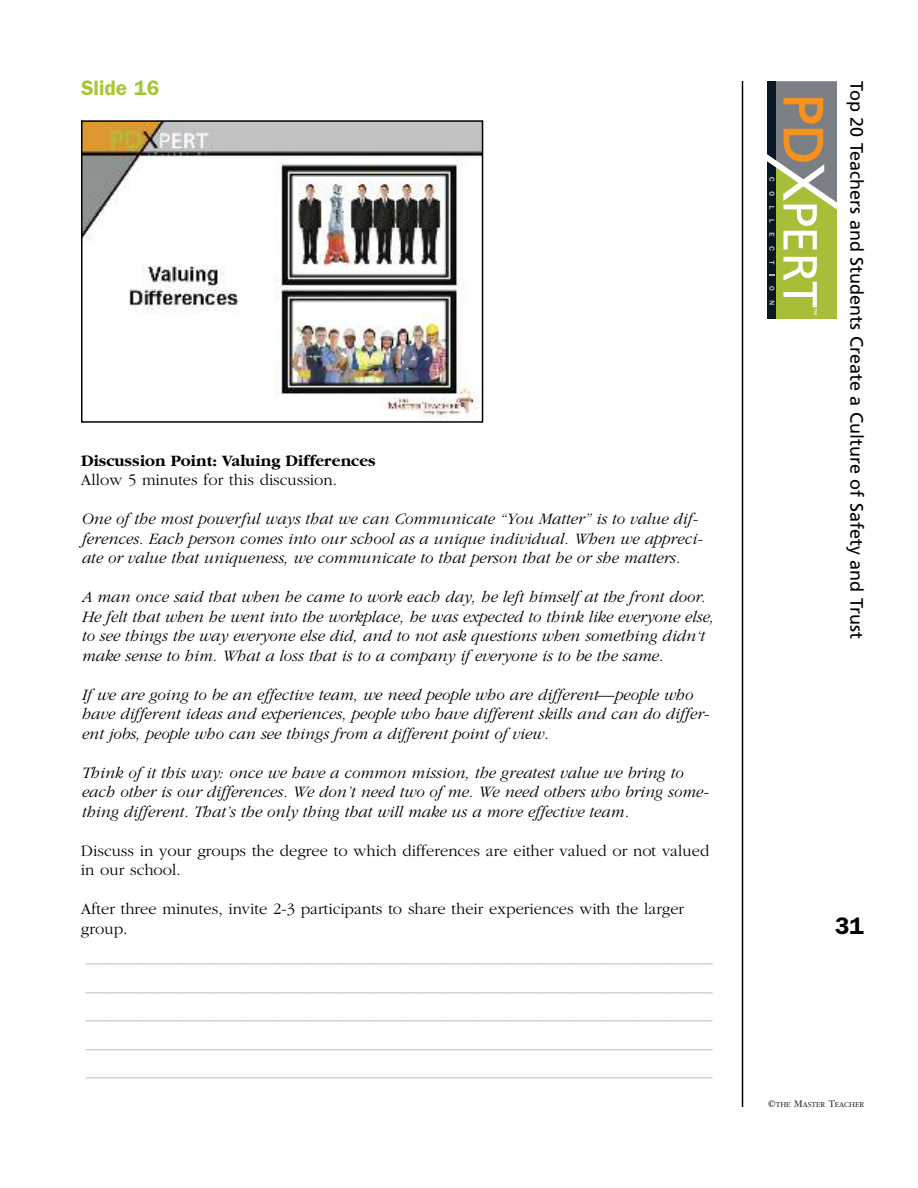
<style>
.page{position:relative;width:918px;height:1188px;background:#fff}
.page>*{position:absolute;margin:0;border:0;box-sizing:border-box;transform-origin:0 0}
.t1{font:600 24px "Franklin Gothic";color:#000}
.t2{font:600 21px "Franklin Gothic";color:#a4c835}
.t3{font:18px "Frutiger";color:#000}
.t4{font:italic 300 16.5px/19.5px "Garamond";color:#000}
.t5{font:300 16.5px/28.5px "Garamond";color:#b3b3b3;text-align:justify}
.t6{font:300 16.5px/19.5px "Garamond";color:#000}
.t7{font:700 16.5px/19.5px "Garamond";color:#000}
.t8{font:300 7.8px "Garamond";color:#000}
.s1{font-weight:300}
.s2{font-size:10.5px}
</style>
<div class="page">
<hr style="left:742px;top:81px;width:1px;height:1026px;background:#000">
<svg style="left:767px;top:81px;width:70px;height:238px;background:#959b62"></svg>
<img style="left:84px;top:123px;width:396px;height:297px">
<div style="left:81px;top:120px;width:402px;height:303px;border:2px solid #000"></div>
<p class="t2" style="left:81px;top:81px;width:80px">Slide 16</p>
<p class="t7" style="left:81px;top:450px;width:296px">Discussion Point: Valuing Differences<br><span class="s1">Allow 5 minutes for this discussion.</span></p>
<p class="t4" style="left:81px;top:509px;width:623px">One of the most powerful ways that we can Communicate “You Matter” is to value dif&shy;ferences. Each person comes into our school as a unique individual. When we appreci&shy;ate or value that uniqueness, we communicate to that person that he or she matters.</p>
<p class="t4" style="left:81px;top:587px;width:634px">A man once said that when he came to work each day, he left himself at the front door.<br>He felt that when he went into the workplace, he was expected to think like everyone else, to see things the way everyone else did, and to not ask questions when something didn‘t make sense to him. What a loss that is to a company if everyone is to be the same.</p>
<p class="t4" style="left:81px;top:684px;width:630px">If we are going to be an effective team, we need people who are different—people who have different ideas and experiences, people who have different skills and can do differ&shy;ent jobs, people who can see things from a different point of view.</p>
<p class="t4" style="left:81px;top:762px;width:629px">Think of it this way: once we have a common mission, the greatest value we bring to each other is our differences. We don’t need two of me. We need others who bring some&shy;thing different. That’s the only thing that will make us a more effective team.</p>
<p class="t6" style="left:81px;top:840px;width:630px">Discuss in your groups the degree to which differences are either valued or not valued in our school.</p>
<p class="t6" style="left:81px;top:899px;width:605px">After three minutes, invite 2-3 participants to share their experiences with the larger group.</p>
<p class="t5" style="left:86px;top:942px;width:629px">____________________________________________________________________________ ____________________________________________________________________________ ____________________________________________________________________________ ____________________________________________________________________________ ____________________________________________________________________________</p>
<p class="t3" style="left:864px;top:81px;width:559px;rotate:90deg">Top 20 Teachers and Students Create a Culture of Safety and Trust</p>
<p class="t1" style="left:835px;top:918px;width:30px">31</p>
<p class="t8" style="left:768px;top:1100px;width:98px"><span class="s2">©</span>THE <span class="s2">M</span>ASTER <span class="s2">T</span>EACHER</p>
</div>
